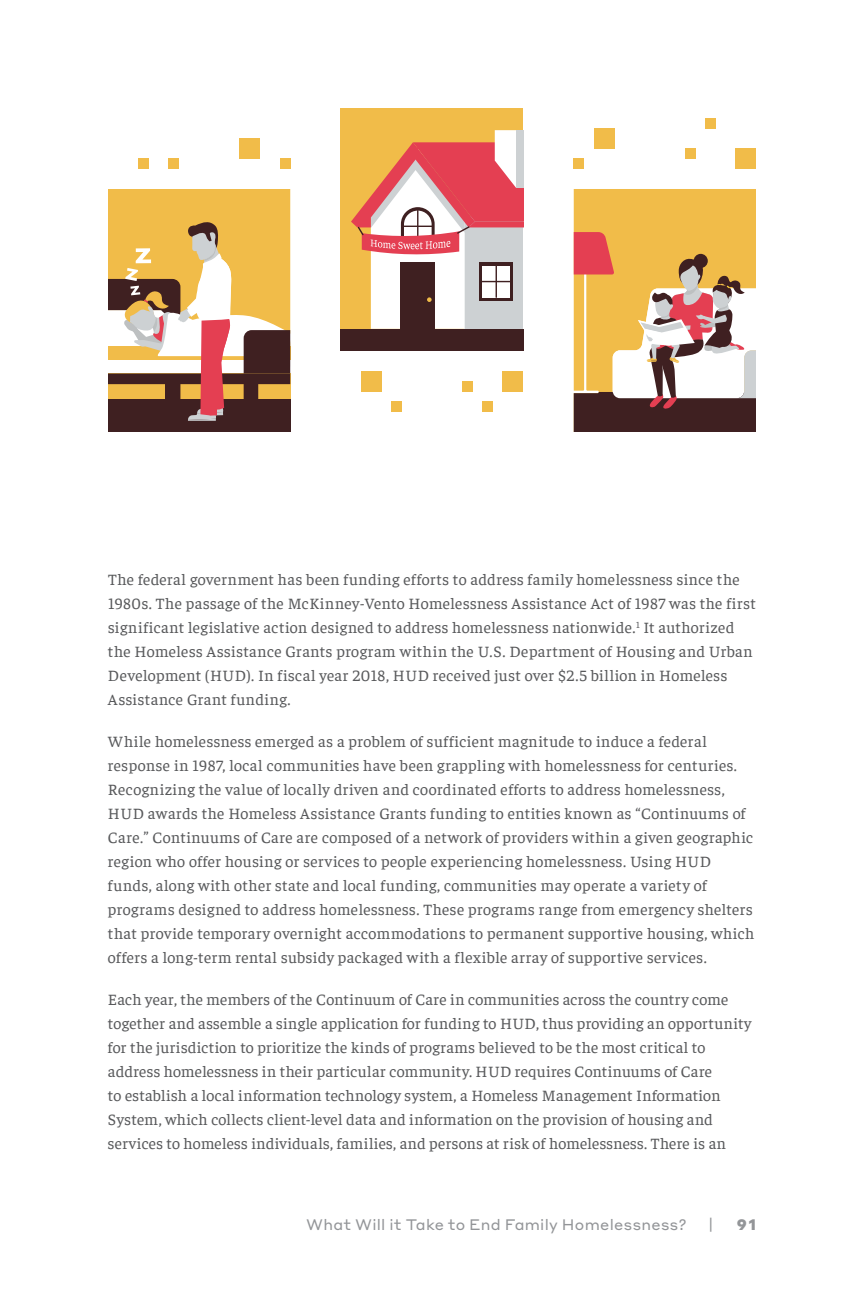
<style>
.page{position:relative;width:864px;height:1296px;background:#fff}
.page>*{position:absolute;margin:0;border:0;box-sizing:border-box;transform-origin:0 0}
.t1{font:16px/24px "Faustina";letter-spacing:.02em;color:#58595b}
.t2{font:15px "Styrene A";letter-spacing:.015em;color:#939598}
.t3{font:900 15px "Styrene A";color:#939598}
</style>
<div class="page">
<div style="left:341px;top:108px;width:182px;height:243px;background:#f1bc49"></div>
<div style="left:503px;top:371px;width:20px;height:21px;background:#f1bc49"></div>
<div style="left:736px;top:148px;width:20px;height:21px;background:#f1bc49"></div>
<div style="left:594px;top:128px;width:20px;height:20px;background:#f1bc49"></div>
<div style="left:361px;top:371px;width:20px;height:21px;background:#f1bc49"></div>
<div style="left:240px;top:138px;width:20px;height:21px;background:#f1bc49"></div>
<div style="left:462px;top:381px;width:10px;height:11px;background:#f1bc49"></div>
<div style="left:169px;top:159px;width:10px;height:10px;background:#f1bc49"></div>
<div style="left:574px;top:159px;width:10px;height:10px;background:#f1bc49"></div>
<div style="left:705px;top:118px;width:10px;height:10px;background:#f1bc49"></div>
<div style="left:685px;top:148px;width:10px;height:11px;background:#f1bc49"></div>
<div style="left:392px;top:402px;width:10px;height:10px;background:#f1bc49"></div>
<div style="left:280px;top:159px;width:10px;height:10px;background:#f1bc49"></div>
<div style="left:138px;top:159px;width:10px;height:10px;background:#f1bc49"></div>
<div style="left:483px;top:402px;width:10px;height:10px;background:#f1bc49"></div>
<div style="left:108px;top:400px;width:182px;height:32px;background:#3f2021"></div>
<svg style="left:351px;top:130px;width:172px;height:199px"></svg>
<div style="left:341px;top:329px;width:182px;height:22px;background:#3f2021"></div>
<svg style="left:574px;top:189px;width:182px;height:243px"></svg>
<svg style="left:108px;top:189px;width:183px;height:232px"></svg>
<p class="t1" style="left:108px;top:567px;width:649px">The federal government has been funding efforts to address family homelessness since the 1980s. The passage of the McKinney-Vento Homelessness Assistance Act of 1987 was the first significant legislative action designed to address homelessness nationwide.<sup>1</sup> It authorized the Homeless Assistance Grants program within the U.S. Department of Housing and Urban Development (HUD). In fiscal year 2018, HUD received just over $2.5 billion in Homeless Assistance Grant funding.</p>
<p class="t1" style="left:108px;top:729px;width:648px">While homelessness emerged as a problem of sufficient magnitude to induce a federal response in 1987, local communities have been grappling with homelessness for centuries.<br>Recognizing the value of locally driven and coordinated efforts to address homelessness, HUD awards the Homeless Assistance Grants funding to entities known as “Continuums of Care.” Continuums of Care are composed of a network of providers within a given geographic region who offer housing or services to people experiencing homelessness. Using HUD funds, along with other state and local funding, communities may operate a variety of programs designed to address homelessness. These programs range from emergency shelters that provide temporary overnight accommodations to permanent supportive housing, which offers a long-term rental subsidy packaged with a flexible array of supportive services.</p>
<p class="t1" style="left:108px;top:987px;width:645px">Each year, the members of the Continuum of Care in communities across the country come together and assemble a single application for funding to HUD, thus providing an opportunity for the jurisdiction to prioritize the kinds of programs believed to be the most critical to address homelessness in their particular community. HUD requires Continuums of Care<br>to establish a local information technology system, a Homeless Management Information System, which collects client-level data and information on the provision of housing and services to homeless individuals, families, and persons at risk of homelessness. There is an</p>
<p class="t2" style="left:306px;top:1212px;width:382px">What Will it Take to End Family Homelessness?</p>
<p class="t2" style="left:709px;top:1212px;width:6px">|</p>
<p class="t3" style="left:737px;top:1211px;width:21px">91</p>
</div>
